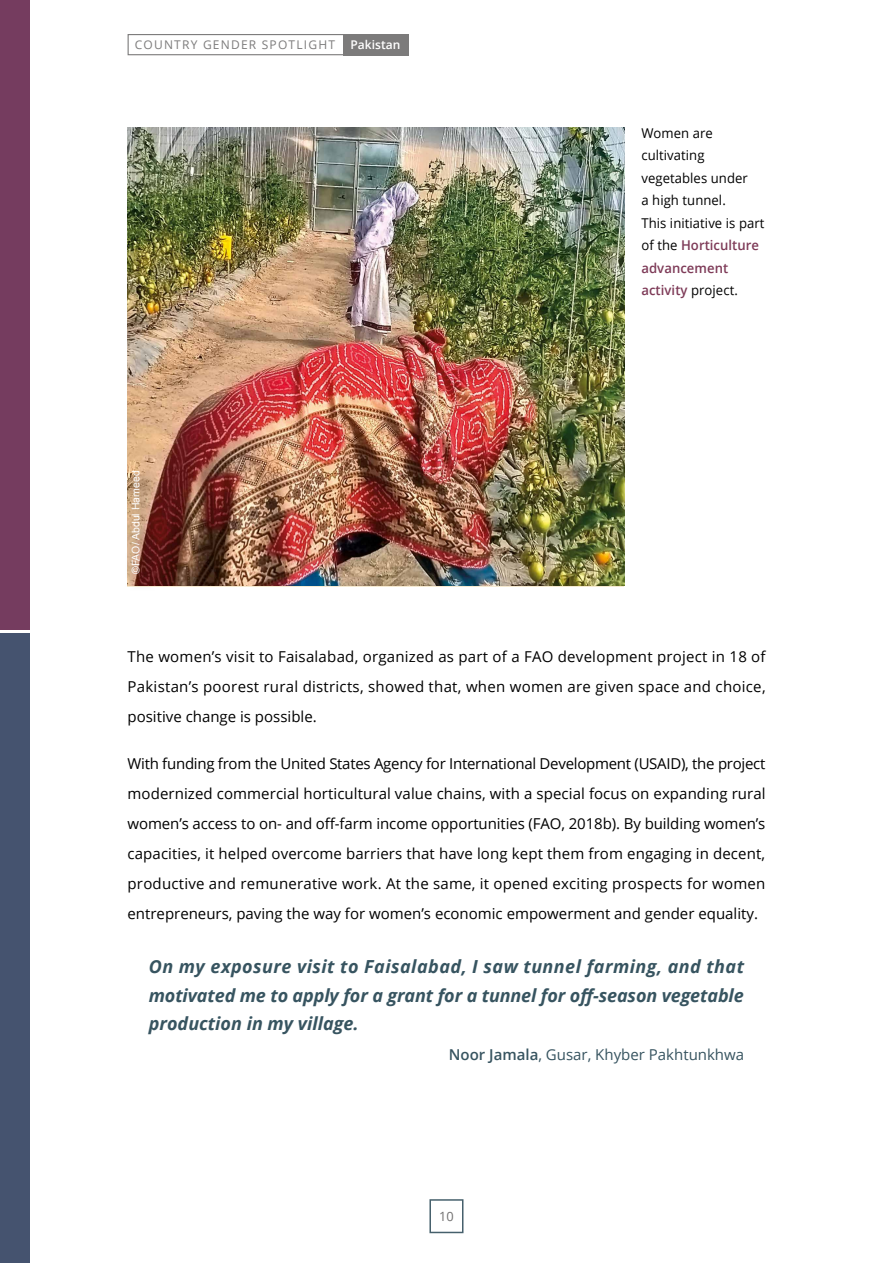
<style>
.page{position:relative;width:893px;height:1263px;background:#fff}
.page>*{position:absolute;margin:0;border:0;box-sizing:border-box;transform-origin:0 0}
.t1{font:italic 700 18px/28.5px "Open Sans";letter-spacing:-.005em;color:#375460;text-align:justify}
.t2{font:15px/30px "Open Sans";color:#000;text-align:justify}
.t3{font:15px "Open Sans";color:#375460}
.t4{font:13.5px/22.5px "Open Sans";letter-spacing:.005em;color:#000}
.t5{font:12.75px "Open Sans";color:#706f6f}
.t6{font:12px "Open Sans";letter-spacing:.1em;color:#7c7b7b}
.t7{font:600 12px "Open Sans";color:#fff}
.t8{font:10.5px "Arial";color:#fff}
.s1{font-weight:600;color:#7e3b58}
.s2{font-weight:600}
</style>
<div class="page">
<div style="left:429px;top:1199px;width:34px;height:34px;border:2px solid #46606c"></div>
<div style="left:0;top:0;width:30px;height:629px;background:#753c5f"></div>
<div style="left:0;top:634px;width:30px;height:629px;background:#45536f"></div>
<div style="left:128px;top:34px;width:216px;height:21px;background:#fff;border:1px solid #7c7b7b"></div>
<div style="left:343px;top:34px;width:66px;height:21px;background:#7c7b7b"></div>
<img style="left:128px;top:128px;width:496px;height:458px">
<div style="left:124px;top:463px;width:35px;height:130px;background:#000;opacity:.75"></div>
<p class="t6" style="left:135px;top:36px;width:202px">COUNTRY GENDER SPOTLIGHT</p>
<p class="t7" style="left:351px;top:36px;width:51px">Pakistan</p>
<p class="t8" style="left:129px;top:574px;width:105px;rotate:-90deg">©FAO/ Abdul Hameed</p>
<p class="t4" style="left:641px;top:121px;width:125px">Women are cultivating vegetables under<br>a high tunnel.<br>This initiative is part of the <span class="s1">Horticulture advancement activity</span> project.</p>
<p class="t2" style="left:128px;top:641px;width:640px">The women’s visit to Faisalabad, organized as part of a FAO development project in 18 of Pakistan’s poorest rural districts, showed that, when women are given space and choice, positive change is possible.</p>
<p class="t2" style="left:128px;top:748px;width:640px">With funding from the United States Agency for International Development (USAID), the project modernized commercial horticultural value chains, with a special focus on expanding rural women’s access to on- and off-farm income opportunities (FAO, 2018b). By building women’s capacities, it helped overcome barriers that have long kept them from engaging in decent, productive and remunerative work. At the same, it opened exciting prospects for women entrepreneurs, paving the way for women’s economic empowerment and gender equality.</p>
<p class="t1" style="left:149px;top:952px;width:597px">On my exposure visit to Faisalabad, I saw tunnel farming, and that motivated me to apply for a grant for a tunnel for off-season vegetable production in my village.</p>
<p class="t3" style="left:449px;top:1044px;width:297px"><span class="s2">Noor Jamala</span>, Gusar, Khyber Pakhtunkhwa</p>
<p class="t5" style="left:439px;top:1207px;width:16px">10</p>
</div>
